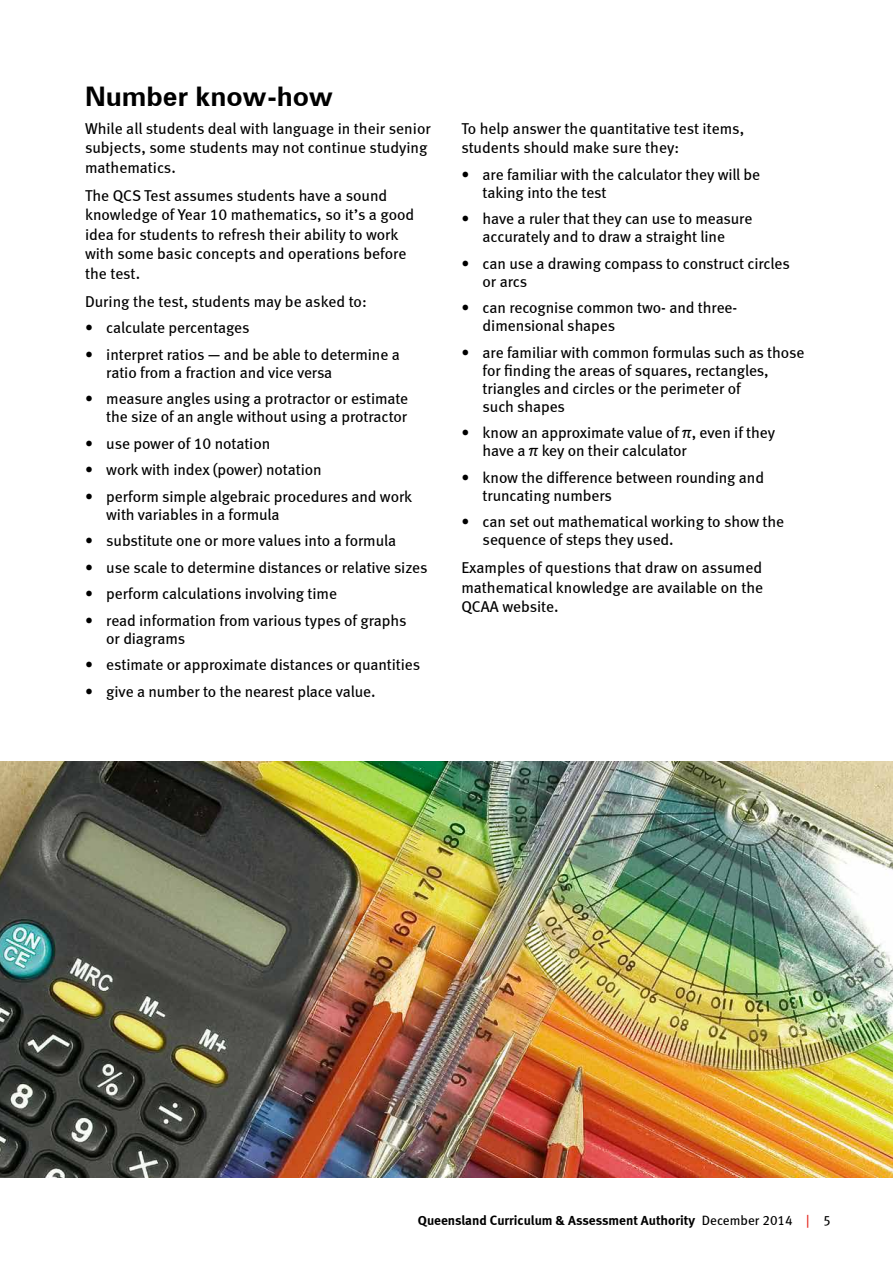
<style>
.page{position:relative;width:893px;height:1263px;background:#fff}
.page>*{position:absolute;margin:0;border:0;box-sizing:border-box;transform-origin:0 0}
.t1{font:700 27px "Zurich BT";color:#000}
.t2{font:15.75px/18px "Meta Book LF";letter-spacing:-.005em;color:#000}
.t3{font:13.5px "Meta Bold LF";color:#000}
.s1{font-family:"Zurich BT"}
.s2{font-family:"Meta Book LF"}
.s3{font-family:"Meta Book LF";color:#e2231a}
</style>
<div class="page">
<img style="left:0;top:761px;width:893px;height:417px">
<h1 class="t1" style="left:85px;top:80px;width:249px">Number know-how</h1>
<p class="t2" style="left:85px;top:118px;width:347px;line-height:19.5px">While all students deal with language in their senior subjects, some students may not continue studying mathematics.</p>
<p class="t2" style="left:85px;top:185px;width:331px;line-height:19.5px">The QCS Test assumes students have a sound knowledge of Year 10 mathematics, so it’s a good idea for students to refresh their ability to work with some basic concepts and operations before the test.</p>
<p class="t2" style="left:85px;top:292px;width:283px">During the test, students may be asked to:</p>
<p class="t2" style="left:85px;top:318px;width:166px">• calculate percentages</p>
<p class="t2" style="left:106px;top:345px;width:295px;text-indent:-21px">• interpret ratios — and be able to determine a ratio from a fraction and vice versa</p>
<p class="t2" style="left:85px;top:389px;width:325px;text-align:right">• measure angles using a protractor or estimate the size of an angle without using a protractor</p>
<p class="t2" style="left:85px;top:434px;width:187px">• use power of 10 notation</p>
<p class="t2" style="left:85px;top:460px;width:238px">• work with index (power) notation</p>
<p class="t2" style="left:106px;top:487px;width:307px;text-indent:-21px">• perform simple algebraic procedures and work with variables in a formula</p>
<p class="t2" style="left:85px;top:531px;width:313px">• substitute one or more values into a formula</p>
<p class="t2" style="left:85px;top:558px;width:344px">• use scale to determine distances or relative sizes</p>
<p class="t2" style="left:85px;top:584px;width:253px">• perform calculations involving time</p>
<p class="t2" style="left:106px;top:611px;width:302px;text-indent:-21px">• read information from various types of graphs or diagrams</p>
<p class="t2" style="left:85px;top:655px;width:337px">• estimate or approximate distances or quantities</p>
<p class="t2" style="left:85px;top:682px;width:292px">• give a number to the nearest place value.</p>
<p class="t2" style="left:461px;top:118px;width:284px;line-height:19.5px">To help answer the quantitative test items, students should make sure they:</p>
<p class="t2" style="left:483px;top:165px;width:279px;text-indent:-21px">• are familiar with the calculator they will be taking into the test</p>
<p class="t2" style="left:461px;top:209px;width:293px;text-align:center">• have a ruler that they can use to measure accurately and to draw a straight line</p>
<p class="t2" style="left:483px;top:254px;width:309px;text-indent:-21px">• can use a drawing compass to construct circles or arcs</p>
<p class="t2" style="left:483px;top:298px;width:256px;text-indent:-21px">• can recognise common two- and three&shy;dimensional shapes</p>
<p class="t2" style="left:483px;top:343px;width:323px;text-indent:-21px">• are familiar with common formulas such as those for finding the areas of squares, rectangles, triangles and circles or the perimeter of<br>such shapes</p>
<p class="t2" style="left:483px;top:423px;width:294px;text-indent:-21px">• know an approximate value of <span class="s1">π</span>, even if they have a <span class="s1">π</span> key on their calculator</p>
<p class="t2" style="left:483px;top:468px;width:283px;text-indent:-21px">• know the difference between rounding and truncating numbers</p>
<p class="t2" style="left:483px;top:512px;width:303px;text-indent:-21px">• can set out mathematical working to show the sequence of steps they used.</p>
<p class="t2" style="left:461px;top:558px;width:303px;line-height:19.5px;text-align:justify">Examples of questions that draw on assumed mathematical knowledge are available on the QCAA website.</p>
<p class="t3" style="left:418px;top:1212px;width:414px">Queensland Curriculum &amp; Assessment Authority <span class="s2">December 2014</span> <span class="s3">|</span> <span class="s2">5</span></p>
</div>
